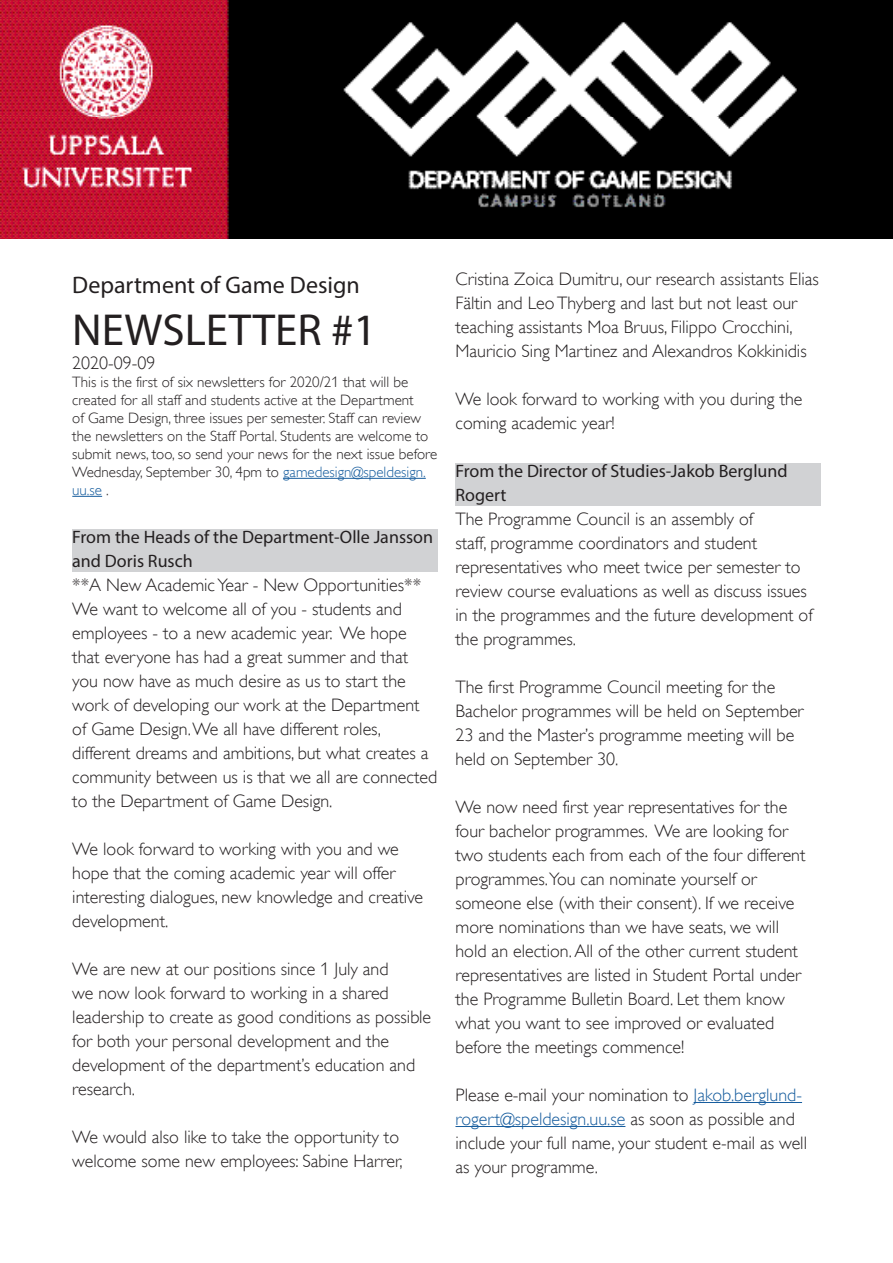
<style>
.page{position:relative;width:893px;height:1263px;background:#fff}
.page>*{position:absolute;margin:0;border:0;box-sizing:border-box;transform-origin:0 0}
.t1{font:45px "Myriad Pro";color:#231f20}
.t2{font:24px "Myriad Pro";color:#231f20}
.t3{font:300 18px/24px "Gill Alt One";color:#231f20}
.t4{font:18px/24px "Myriad Pro";color:#231f20}
.t5{font:300 15px/18px "Gill Alt One";color:#231f20}
.s1{color:#175d9e}
</style>
<div class="page">
<img style="left:0;top:0;width:893px;height:238px">
<hr style="left:283px;top:478px;width:143px;height:1px;background:#175d9e">
<hr style="left:72px;top:496px;width:30px;height:1px;background:#175d9e">
<div style="left:72px;top:530px;width:365px;height:42px;background:#d1d2d4"></div>
<div style="left:455px;top:464px;width:366px;height:42px;background:#d1d2d4"></div>
<hr style="left:694px;top:1102px;width:108px;height:1px;background:#175d9e">
<hr style="left:455px;top:1126px;width:170px;height:1px;background:#175d9e">
<p class="t2" style="left:72px;top:270px;width:289px">Department of Game Design</p>
<p class="t1" style="left:72px;top:302px;width:306px">NEWSLETTER #1</p>
<p class="t3" style="left:72px;top:351px;width:85px">2020-09-09</p>
<p class="t5" style="left:72px;top:373px;width:367px">This is the first of six newsletters for 2020/21 that will be created for all staff and students active at the Department<br>of Game Design, three issues per semester. Staff can review the newsletters on the Staff Portal. Students are welcome to submit news, too, so send your news for the next issue before Wednesday, September 30, 4pm to <span class="s1">gamedesign@speldesign. uu.se</span> .</p>
<p class="t4" style="left:72px;top:525px;width:362px">From the Heads of the Department-Olle Jansson and Doris Rusch</p>
<p class="t3" style="left:72px;top:573px;width:350px">**A New Academic Year - New Opportunities**</p>
<p class="t3" style="left:72px;top:597px;width:366px">We want to welcome all of you - students and employees - to a new academic year. We hope that everyone has had a great summer and that you now have as much desire as us to start the work of developing our work at the Department of Game Design. We all have different roles, different dreams and ambitions, but what creates a community between us is that we all are connected to the Department of Game Design.</p>
<p class="t3" style="left:72px;top:837px;width:352px">We look forward to working with you and we hope that the coming academic year will offer interesting dialogues, new knowledge and creative development.</p>
<p class="t3" style="left:72px;top:957px;width:360px">We are new at our positions since 1 July and<br>we now look forward to working in a shared leadership to create as good conditions as possible for both your personal development and the development of the department’s education and research.</p>
<p class="t3" style="left:72px;top:1125px;width:332px">We would also like to take the opportunity to welcome some new employees: Sabine Harrer,</p>
<p class="t3" style="left:455px;top:267px;width:365px">Cristina Zoica Dumitru, our research assistants Elias Fältin and Leo Thyberg and last but not least our teaching assistants Moa Bruus, Filippo Crocchini, Mauricio Sing Martinez and Alexandros Kokkinidis</p>
<p class="t3" style="left:455px;top:387px;width:349px">We look forward to working with you during the coming academic year!</p>
<p class="t4" style="left:455px;top:459px;width:334px">From the Director of Studies-Jakob Berglund<br>Rogert</p>
<p class="t3" style="left:455px;top:507px;width:359px">The Programme Council is an assembly of<br>staff, programme coordinators and student representatives who meet twice per semester to review course evaluations as well as discuss issues in the programmes and the future development of the programmes.</p>
<p class="t3" style="left:455px;top:675px;width:350px">The first Programme Council meeting for the Bachelor programmes will be held on September 23 and the Master’s programme meeting will be held on September 30.</p>
<p class="t3" style="left:455px;top:795px;width:352px">We now need first year representatives for the four bachelor programmes. We are looking for two students each from each of the four different programmes.You can nominate yourself or someone else (with their consent). If we receive more nominations than we have seats, we will hold an election. All of the other current student representatives are listed in Student Portal under the Programme Bulletin Board. Let them know what you want to see improved or evaluated before the meetings commence!</p>
<p class="t3" style="left:455px;top:1083px;width:353px">Please e-mail your nomination to <span class="s1">Jakob.berglund&shy;rogert@speldesign.uu.se</span> as soon as possible and include your full name, your student e-mail as well as your programme.</p>
</div>
